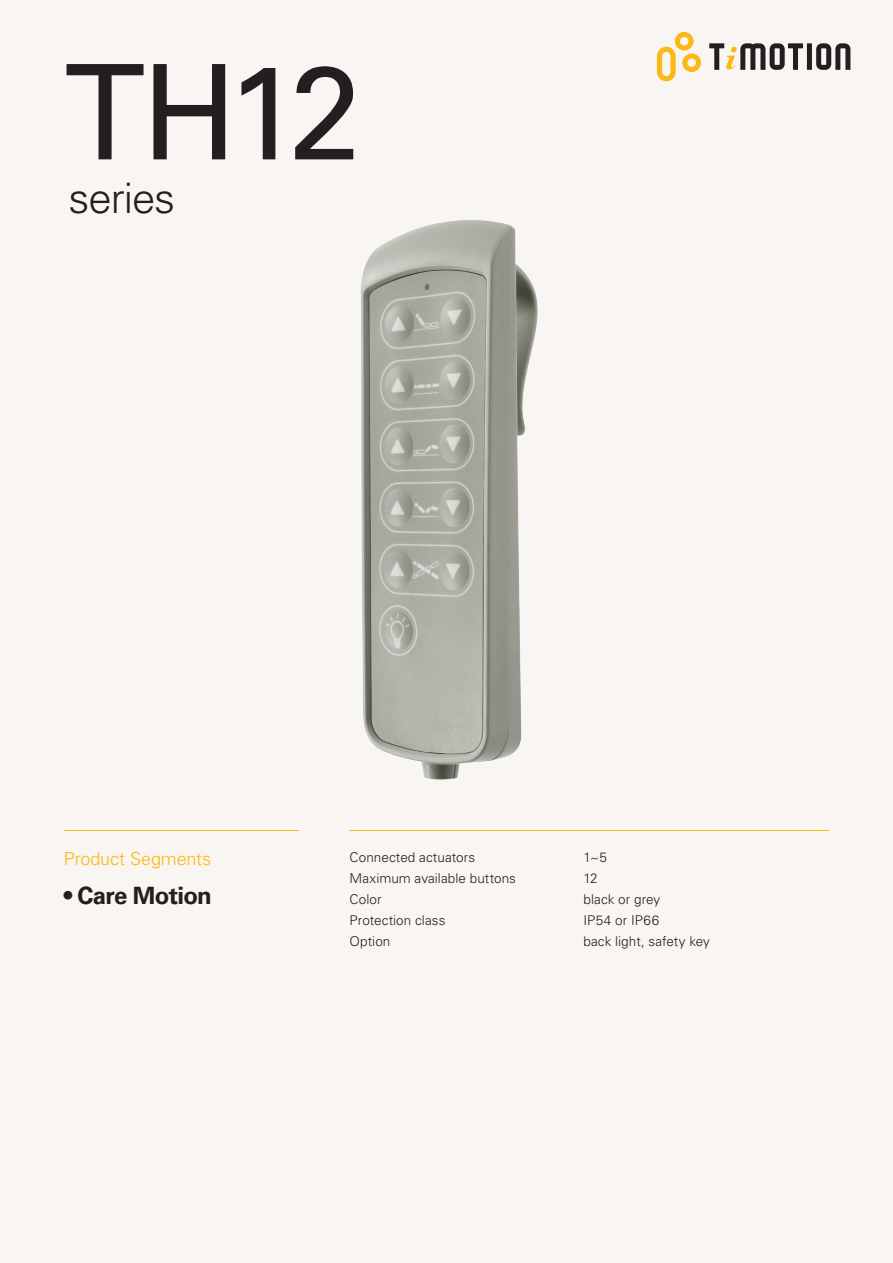
<style>
.page{position:relative;width:893px;height:1263px;background:#f8f5f2}
.page>*{position:absolute;margin:0;border:0;box-sizing:border-box;transform-origin:0 0}
._01_1_product_name{font:132px "Univers LT Std";color:#231f20}
._01_2_product_series{font:300 42px "Univers LT Std";letter-spacing:-.025em;color:#231f20}
._02_2_pr_segments{font:700 24px "Univers LT Std";letter-spacing:-.03em;color:#231f20}
._02_1_pr_segments{font:300 18px "Univers LT Std";letter-spacing:-.005em;color:#fcb814}
._04_2_feature_body{font:300 13.5px "Univers LT Std";letter-spacing:.005em;color:#231f20}
</style>
<div class="page">
<svg style="left:657px;top:32px;width:44px;height:49px"></svg>
<div style="left:807px;top:43px;width:5px;height:27px;background:#231f20"></div>
<svg style="left:816px;top:43px;width:34px;height:27px"></svg>
<svg style="left:709px;top:43px;width:94px;height:27px"></svg>
<hr style="left:350px;top:830px;width:479px;height:1px;background:#fcb814">
<hr style="left:64px;top:830px;width:235px;height:1px;background:#fcb814">
<img style="left:361px;top:220px;width:177px;height:560px">
<p class="_01_1_product_name" style="left:64px;top:34px;width:299px">TH12</p>
<p class="_01_2_product_series" style="left:69px;top:173px;width:108px">series</p>
<p class="_02_1_pr_segments" style="left:64px;top:848px;width:149px">Product Segments</p>
<p class="_02_2_pr_segments" style="left:64px;top:881px;width:150px">• Care Motion</p>
<p class="_04_2_feature_body" style="left:350px;top:849px;width:127px">Connected actuators</p>
<p class="_04_2_feature_body" style="left:583px;top:849px;width:25px">1~5</p>
<p class="_04_2_feature_body" style="left:350px;top:870px;width:168px">Maximum available buttons</p>
<p class="_04_2_feature_body" style="left:583px;top:870px;width:16px">12</p>
<p class="_04_2_feature_body" style="left:350px;top:891px;width:34px">Color</p>
<p class="_04_2_feature_body" style="left:583px;top:891px;width:78px">black or grey</p>
<p class="_04_2_feature_body" style="left:350px;top:912px;width:97px">Protection class</p>
<p class="_04_2_feature_body" style="left:583px;top:912px;width:77px">IP54 or IP66</p>
<p class="_04_2_feature_body" style="left:350px;top:933px;width:42px">Option</p>
<p class="_04_2_feature_body" style="left:583px;top:933px;width:128px">back light, safety key</p>
</div>
